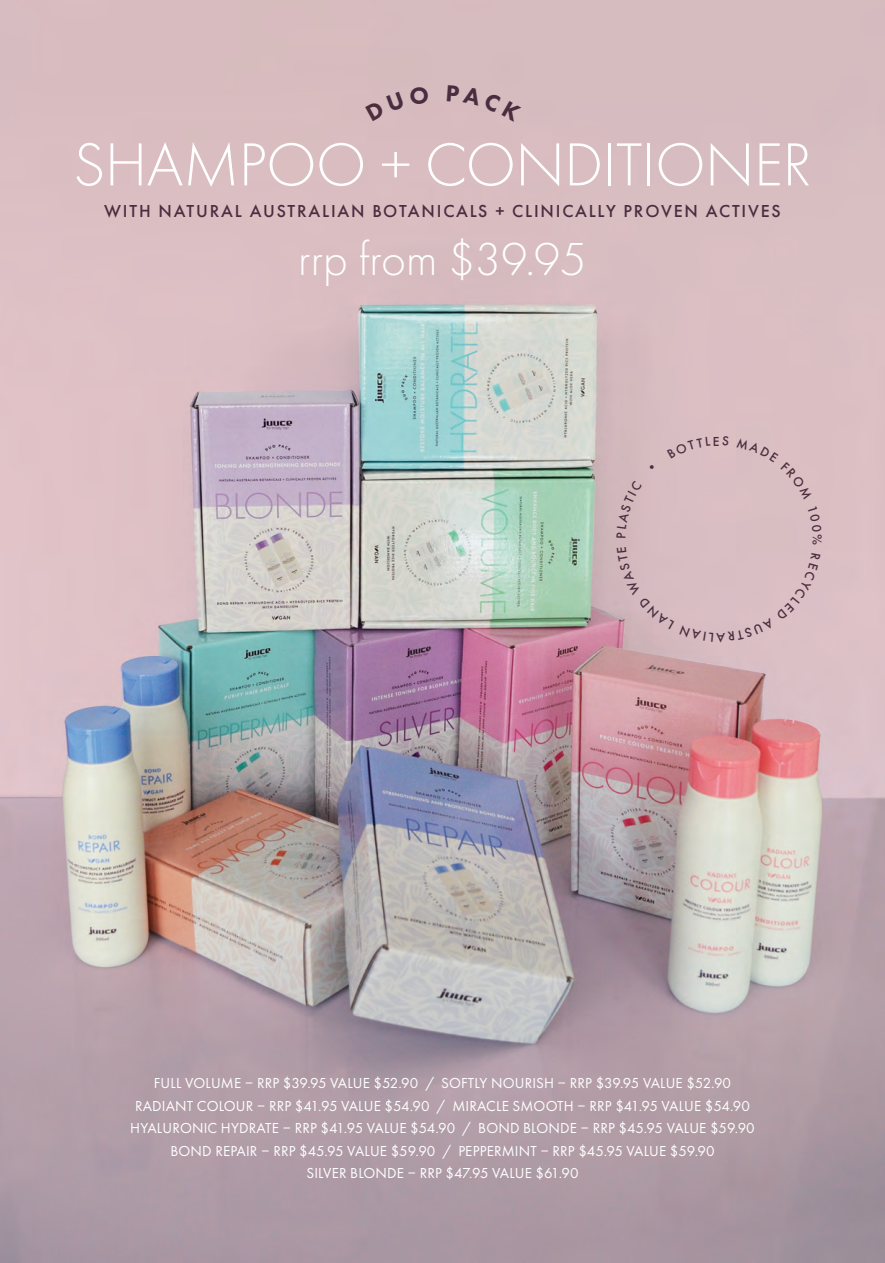
<style>
.page{position:relative;width:885px;height:1263px;background:#fff}
.page>*{position:absolute;margin:0;border:0;box-sizing:border-box;transform-origin:0 0}
.t1{font:300 63px "Futura PT";letter-spacing:-.01em;color:#fff}
.t2{font:300 48px "Futura PT";color:#fff}
.t3{font:500 18px "Futura PT";letter-spacing:.1em;color:#4a2e40}
.t4{font:15px/22.5px "Futura PT";letter-spacing:.01em;color:#fff;text-align:center}
</style>
<div class="page">
<svg style="left:884px;top:0;width:1px;height:1263px"></svg>
<img style="left:0;top:0;width:884px;height:1263px">
<div style="left:365px;top:86px;width:64px;height:36px;background:#d6bbbf"></div>
<div style="left:447px;top:85px;width:75px;height:37px;background:#d6bbbf"></div>
<div style="left:616px;top:436px;width:205px;height:206px;background:#d9bec2"></div>
<h1 class="t1" style="left:73px;top:129px;width:740px">SHAMPOO + CONDITIONER</h1>
<p class="t3" style="left:104px;top:201px;width:678px">WITH NATURAL AUSTRALIAN BOTANICALS + CLINICALLY PROVEN ACTIVES</p>
<h2 class="t2" style="left:298px;top:232px;width:289px">rrp from $39.95</h2>
<p class="t4" style="left:130px;top:1072px;width:626px">FULL VOLUME – RRP $39.95 VALUE $52.90 / SOFTLY NOURISH – RRP $39.95 VALUE $52.90<br>RADIANT COLOUR – RRP $41.95 VALUE $54.90 / MIRACLE SMOOTH – RRP $41.95 VALUE $54.90<br>HYALURONIC HYDRATE – RRP $41.95 VALUE $54.90 / BOND BLONDE – RRP $45.95 VALUE $59.90<br>BOND REPAIR – RRP $45.95 VALUE $59.90 / PEPPERMINT – RRP $45.95 VALUE $59.90<br>SILVER BLONDE – RRP $47.95 VALUE $61.90</p>
</div>
